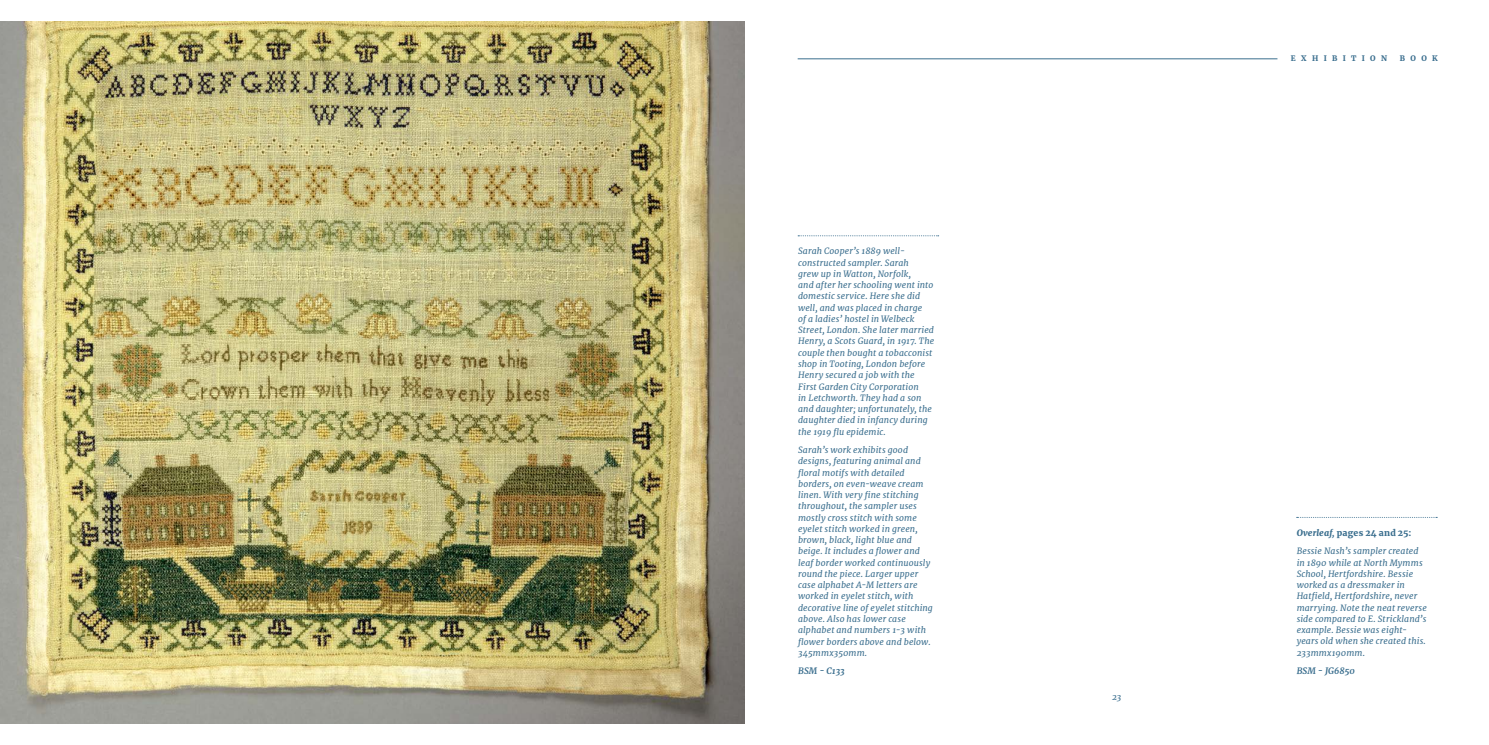
<style>
.page{position:relative;width:1489px;height:745px;background:#fff}
.page>*{position:absolute;margin:0;border:0;box-sizing:border-box;transform-origin:0 0}
.t1{font:italic 8.75px/11.2px "Merriweather";letter-spacing:.01em;color:#3a6e8e}
.t2{font:italic 700 8.75px "Merriweather";color:#3a6e8e}
.t3{font:700 7.5px "Merriweather";letter-spacing:.715em;color:#3a6e8e}
.s1{font-weight:900}
.s2{font-weight:900;font-style:normal}
</style>
<div class="page">
<hr style="left:797px;top:59px;width:480px;height:1px;background:#3a6e8e">
<svg style="left:798px;top:235px;width:140px;height:1px"></svg>
<img style="left:0;top:21px;width:744px;height:702px">
<p class="t1" style="left:798px;top:245px;width:138px">Sarah Cooper’s 1889 well&shy;constructed sampler. Sarah<br>grew up in Watton, Norfolk,<br>and after her schooling went into domestic service. Here she did well, and was placed in charge<br>of a ladies’ hostel in Welbeck<br>Street, London. She later married<br>Henry, a Scots Guard, in 1917. The couple then bought a tobacconist shop in Tooting, London before<br>Henry secured a job with the<br>First Garden City Corporation<br>in Letchworth. They had a son and daughter; unfortunately, the daughter died in infancy during the 1919 flu epidemic.</p>
<p class="t1" style="left:798px;top:444px;width:136px">Sarah’s work exhibits good designs, featuring animal and floral motifs with detailed borders, on even-weave cream linen. With very fine stitching throughout, the sampler uses mostly cross stitch with some eyelet stitch worked in green, brown, black, light blue and beige. It includes a flower and leaf border worked continuously round the piece. Larger upper case alphabet A-M letters are worked in eyelet stitch, with decorative line of eyelet stitching above. Also has lower case alphabet and numbers 1-3 with flower borders above and below.<br>345mmx350mm.</p>
<p class="t2" style="left:798px;top:665px;width:48px">BSM - C133</p>
<p class="t3" style="left:1290px;top:53px;width:98px">EXHIBITION</p>
<p class="t3" style="left:1399px;top:53px;width:39px">BOOK</p>
<p class="t1" style="left:1111px;top:691px;width:11px">23</p>
<p class="t1" style="left:1296px;top:523px;width:123px;line-height:18.4px"><span class="s1">Overleaf,</span> <span class="s2">pages 24 and 25:<br></span>Bessie Nash’s sampler created</p>
<p class="t1" style="left:1296px;top:556px;width:132px">in 1890 while at North Mymms<br>School, Hertfordshire. Bessie worked as a dressmaker in<br>Hatfield, Hertfordshire, never marrying. Note the neat reverse side compared to E. Strickland’s example. Bessie was eight&shy;years old when she created this.<br>233mmx190mm.</p>
<p class="t2" style="left:1296px;top:665px;width:60px">BSM - JG6850</p>
</div>
